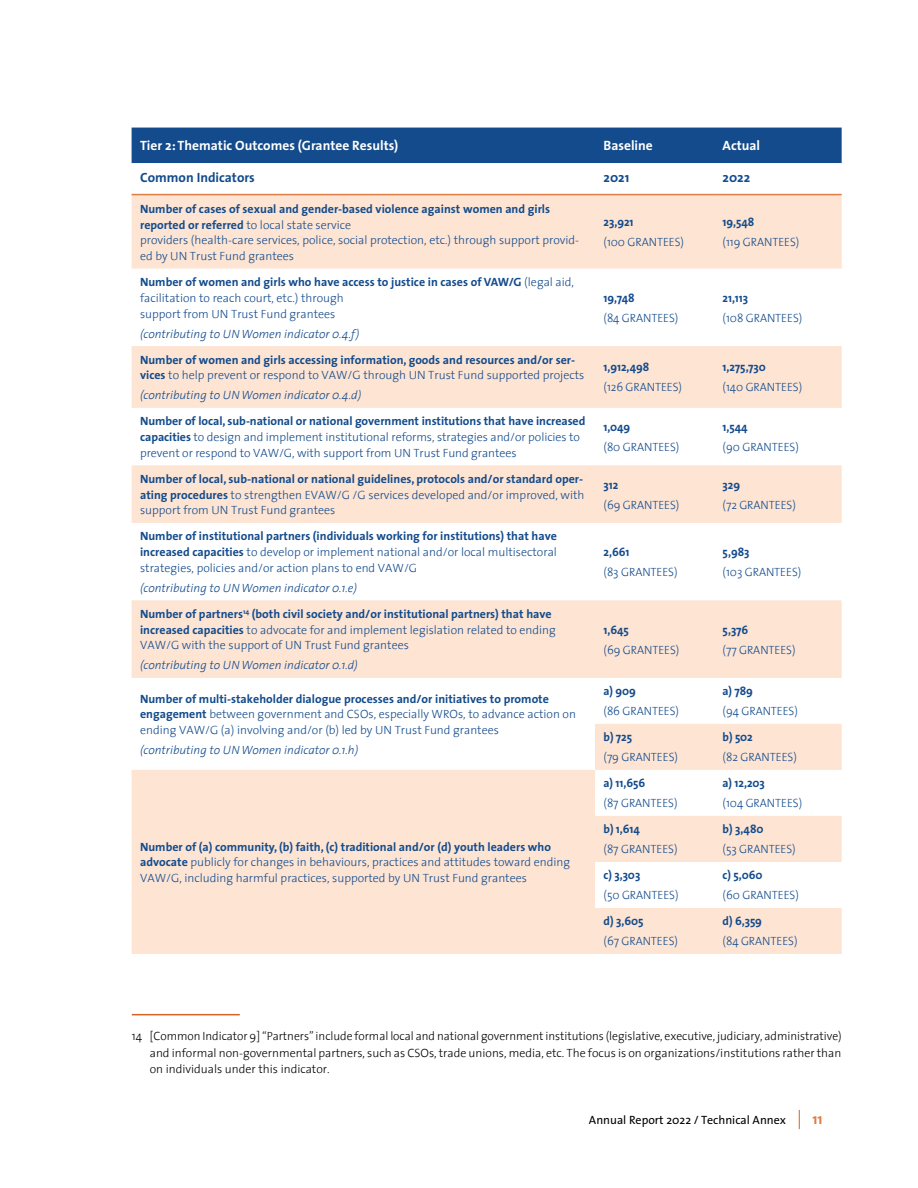
<style>
.page{position:relative;width:918px;height:1188px;background:#fff}
.page>*{position:absolute;margin:0;border:0;box-sizing:border-box;transform-origin:0 0}
.t1{font:700 15px "The Sans";color:#dd7e46}
.t2{font:700 13.5px "The Sans";color:#fff}
.t3{font:700 13.5px "The Sans";color:#134b8c}
.t4{font:300 12px/15.8px "The Sans";color:#134b8c}
.t5{font:700 12px/15.8px "The Sans";color:#134b8c}
.t6{font:300 12px/16.5px "The Sans";color:#000;text-align:justify}
.t7{font:italic 300 12px "The Sans";color:#134b8c}
.t8{font:12px "The Sans";color:#000}
.s1{font-weight:700}
.s2{font-weight:300}
</style>
<div class="page">
<svg style="left:799px;top:1110px;width:1px;height:19px"></svg>
<div style="left:132px;top:128px;width:710px;height:35px;background:#134b8c"></div>
<svg style="left:132px;top:195px;width:710px;height:759px;fill:#fde4d3"></svg>
<hr style="left:132px;top:194px;width:463px;height:1px;background:#dd7e46">
<hr style="left:595px;top:194px;width:119px;height:1px;background:#dd7e46">
<hr style="left:714px;top:194px;width:128px;height:1px;background:#dd7e46">
<hr style="left:132px;top:1014px;width:108px;height:1px;background:#d66227">
<p class="t2" style="left:140px;top:135px;width:260px">Tier 2: Thematic Outcomes (Grantee Results)</p>
<p class="t2" style="left:604px;top:135px;width:51px">Baseline</p>
<p class="t2" style="left:723px;top:135px;width:39px">Actual</p>
<p class="t3" style="left:140px;top:166px;width:116px">Common Indicators</p>
<p class="t3" style="left:604px;top:166px;width:27px">2021</p>
<p class="t3" style="left:723px;top:166px;width:29px">2022</p>
<p class="t4" style="left:140px;top:201px;width:441px"><span class="s1">Number of cases of sexual and gender-based violence against women and girls reported or referred</span> to local state service<br>providers (health-care services, police, social protection, etc.) through support provid&shy;ed by UN Trust Fund grantees</p>
<p class="t5" style="left:723px;top:214px;width:33px">19,548</p>
<p class="t4" style="left:723px;top:234px;width:78px">(119 GRANTEES)</p>
<p class="t5" style="left:604px;top:214px;width:32px">23,921</p>
<p class="t4" style="left:604px;top:234px;width:82px">(100 GRANTEES)</p>
<p class="t4" style="left:140px;top:274px;width:435px"><span class="s1">Number of women and girls who have access to justice in cases of VAW/G</span> (legal aid, facilitation to reach court, etc.) through<br>support from UN Trust Fund grantees</p>
<p class="t7" style="left:140px;top:324px;width:221px">(contributing to UN Women indicator 0.4.f)</p>
<p class="t5" style="left:140px;top:351px;width:446px">Number of women and girls accessing information, goods and resources and/or ser&shy;vices <span class="s2">to help prevent or respond to VAW/G through UN Trust Fund supported projects</span></p>
<p class="t7" style="left:140px;top:385px;width:223px">(contributing to UN Women indicator 0.4.d)</p>
<p class="t5" style="left:604px;top:290px;width:32px">19,748</p>
<p class="t4" style="left:604px;top:310px;width:76px">(84 GRANTEES)</p>
<p class="t5" style="left:604px;top:359px;width:47px">1,912,498</p>
<p class="t4" style="left:604px;top:379px;width:80px">(126 GRANTEES)</p>
<p class="t4" style="left:140px;top:413px;width:447px"><span class="s1">Number of local, sub-national or national government institutions that have increased capacities</span> to design and implement institutional reforms, strategies and/or policies to prevent or respond to VAW/G, with support from UN Trust Fund grantees</p>
<p class="t5" style="left:604px;top:419px;width:28px">1,049</p>
<p class="t4" style="left:604px;top:439px;width:77px">(80 GRANTEES)</p>
<p class="t5" style="left:140px;top:471px;width:446px">Number of local, sub-national or national guidelines, protocols and/or standard oper&shy;ating procedures <span class="s2">to strengthen EVAW/G /G services developed and/or improved, with support from UN Trust Fund grantees</span></p>
<p class="t5" style="left:604px;top:476px;width:16px">312</p>
<p class="t4" style="left:604px;top:496px;width:77px">(69 GRANTEES)</p>
<p class="t4" style="left:140px;top:528px;width:418px;text-align:justify"><span class="s1">Number of institutional partners (individuals working for institutions) that have increased capacities</span> to develop or implement national and/or local multisectoral strategies, policies and/or action plans to end VAW/G</p>
<p class="t7" style="left:140px;top:578px;width:218px">(contributing to UN Women indicator 0.1.e)</p>
<p class="t4" style="left:140px;top:606px;width:417px"><span class="s1">Number of partners</span><sup>14</sup> <span class="s1">(both civil society and/or institutional partners) that have increased capacities</span> to advocate for and implement legislation related to ending<br>VAW/G with the support of UN Trust Fund grantees</p>
<p class="t7" style="left:140px;top:655px;width:219px">(contributing to UN Women indicator 0.1.d)</p>
<p class="t4" style="left:140px;top:690px;width:437px"><span class="s1">Number of multi-stakeholder dialogue processes and/or initiatives to promote engagement</span> between government and CSOs, especially WROs, to advance action on ending VAW/G (a) involving and/or (b) led by UN Trust Fund grantees</p>
<p class="t7" style="left:140px;top:740px;width:220px">(contributing to UN Women indicator 0.1.h)</p>
<p class="t4" style="left:140px;top:838px;width:432px"><span class="s1">Number of (a) community, (b) faith, (c) traditional and/or (d) youth leaders who advocate</span> publicly for changes in behaviours, practices and attitudes toward ending<br>VAW/G, including harmful practices, supported by UN Trust Fund grantees</p>
<p class="t5" style="left:604px;top:544px;width:27px">2,661</p>
<p class="t4" style="left:604px;top:564px;width:76px">(83 GRANTEES)</p>
<p class="t5" style="left:604px;top:621px;width:27px">1,645</p>
<p class="t4" style="left:604px;top:641px;width:77px">(69 GRANTEES)</p>
<p class="t5" style="left:604px;top:683px;width:34px">a) 909</p>
<p class="t4" style="left:604px;top:703px;width:77px">(86 GRANTEES)</p>
<p class="t5" style="left:604px;top:729px;width:30px">b) 725</p>
<p class="t4" style="left:604px;top:749px;width:76px">(79 GRANTEES)</p>
<p class="t5" style="left:604px;top:775px;width:43px">a) 11,656</p>
<p class="t4" style="left:604px;top:795px;width:76px">(87 GRANTEES)</p>
<p class="t5" style="left:604px;top:821px;width:38px">b) 1,614</p>
<p class="t4" style="left:604px;top:841px;width:76px">(87 GRANTEES)</p>
<p class="t5" style="left:604px;top:867px;width:38px">c) 3,303</p>
<p class="t4" style="left:604px;top:887px;width:76px">(50 GRANTEES)</p>
<p class="t5" style="left:604px;top:913px;width:41px">d) 3,605</p>
<p class="t4" style="left:604px;top:933px;width:76px">(67 GRANTEES)</p>
<p class="t5" style="left:723px;top:290px;width:27px">21,113</p>
<p class="t4" style="left:723px;top:310px;width:81px">(108 GRANTEES)</p>
<p class="t5" style="left:723px;top:359px;width:45px">1,275,730</p>
<p class="t4" style="left:723px;top:379px;width:81px">(140 GRANTEES)</p>
<p class="t5" style="left:723px;top:419px;width:27px">1,544</p>
<p class="t4" style="left:723px;top:439px;width:78px">(90 GRANTEES)</p>
<p class="t5" style="left:723px;top:476px;width:19px">329</p>
<p class="t4" style="left:723px;top:496px;width:75px">(72 GRANTEES)</p>
<p class="t5" style="left:723px;top:544px;width:28px">5,983</p>
<p class="t4" style="left:723px;top:564px;width:80px">(103 GRANTEES)</p>
<p class="t5" style="left:723px;top:621px;width:27px">5,376</p>
<p class="t4" style="left:723px;top:641px;width:74px">(77 GRANTEES)</p>
<p class="t5" style="left:723px;top:683px;width:32px">a) 789</p>
<p class="t4" style="left:723px;top:703px;width:77px">(94 GRANTEES)</p>
<p class="t5" style="left:723px;top:729px;width:32px">b) 502</p>
<p class="t4" style="left:723px;top:749px;width:76px">(82 GRANTEES)</p>
<p class="t5" style="left:723px;top:775px;width:44px">a) 12,203</p>
<p class="t4" style="left:723px;top:795px;width:81px">(104 GRANTEES)</p>
<p class="t5" style="left:723px;top:821px;width:42px">b) 3,480</p>
<p class="t4" style="left:723px;top:841px;width:75px">(53 GRANTEES)</p>
<p class="t5" style="left:723px;top:867px;width:41px">c) 5,060</p>
<p class="t4" style="left:723px;top:887px;width:78px">(60 GRANTEES)</p>
<p class="t5" style="left:723px;top:913px;width:41px">d) 6,359</p>
<p class="t4" style="left:723px;top:933px;width:76px">(84 GRANTEES)</p>
<p class="t6" style="left:150px;top:1027px;width:693px;text-indent:-18px">14 [Common Indicator 9] “Partners” include formal local and national government institutions (legislative, executive, judiciary, administrative) and informal non-governmental partners, such as CSOs, trade unions, media, etc. The focus is on organizations/institutions rather than on individuals under this indicator.</p>
<p class="t8" style="left:589px;top:1110px;width:199px">Annual Report 2022 / Technical Annex</p>
<p class="t1" style="left:812px;top:1107px;width:12px">11</p>
</div>
